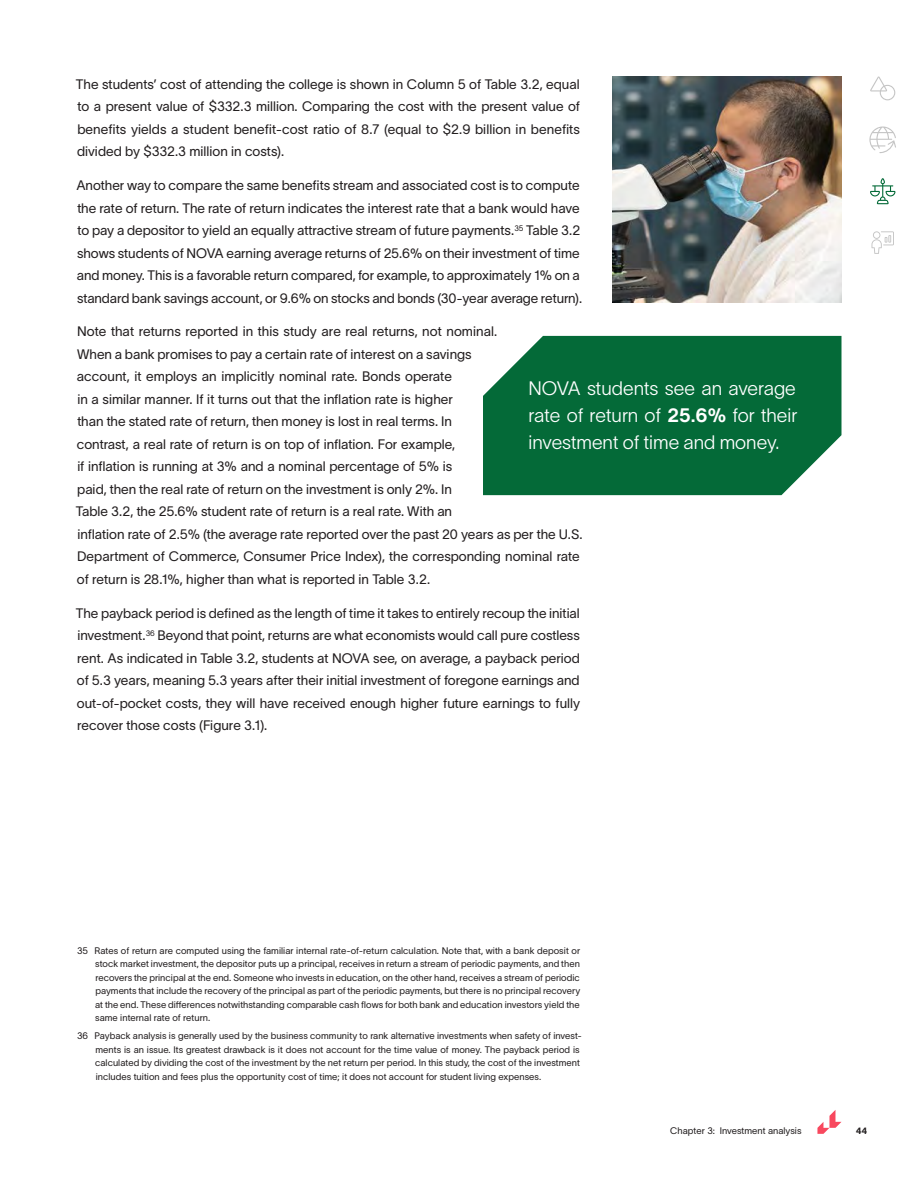
<style>
.page{position:relative;width:918px;height:1188px;background:#fff}
.page>*{position:absolute;margin:0;border:0;box-sizing:border-box;transform-origin:0 0}
.PullQuote_Secondary{font:19.2px/27px "TWK Lausanne 200";color:#fff;text-align:justify}
.t1{font:13.5px/22.5px "TWK Lausanne 300";color:#231f20;text-align:justify}
.Footnote{font:9.3px/13.5px "TWK Lausanne 300";letter-spacing:.005em;color:#231f20;text-align:justify}
.t2{font:9px "TWK Lausanne 800";color:#231f20}
.s1{font-family:"TWK Lausanne 700"}
</style>
<div class="page">
<svg style="left:817px;top:1110px;width:24px;height:24px"></svg>
<svg style="left:870px;top:77px;width:25px;height:23px"></svg>
<svg style="left:869px;top:126px;width:27px;height:27px"></svg>
<svg style="left:870px;top:178px;width:26px;height:26px"></svg>
<svg style="left:872px;top:231px;width:22px;height:23px"></svg>
<div style="left:483px;top:336px;width:359px;height:159px;background:#046a38"></div>
<img style="left:612px;top:77px;width:230px;height:225px">
<p class="t1" style="left:76px;top:72px;width:506px">The students’ cost of attending the college is shown in Column 5 of Table 3.2, equal to a present value of $332.3 million. Comparing the cost with the present value of benefits yields a student benefit-cost ratio of 8.7 (equal to $2.9 billion in benefits divided by $332.3 million in costs).</p>
<p class="t1" style="left:76px;top:173px;width:507px;text-align:left">Another way to compare the same benefits stream and associated cost is to compute the rate of return. The rate of return indicates the interest rate that a bank would have to pay a depositor to yield an equally attractive stream of future payments.<sup>35</sup> Table 3.2 shows students of NOVA earning average returns of 25.6% on their investment of time and money. This is a favorable return compared, for example, to approximately 1% on a standard bank savings account, or 9.6% on stocks and bonds (30-year average return).</p>
<p class="t1" style="left:76px;top:319px;width:508px;text-align:left">Note that returns reported in this study are real returns, not nominal.<br>When a bank promises to pay a certain rate of interest on a savings<br>account, it employs an implicitly nominal rate. Bonds operate<br>in a similar manner. If it turns out that the inflation rate is higher<br>than the stated rate of return, then money is lost in real terms. In<br>contrast, a real rate of return is on top of inflation. For example,<br>if inflation is running at 3% and a nominal percentage of 5% is<br>paid, then the real rate of return on the investment is only 2%. In<br>Table 3.2, the 25.6% student rate of return is a real rate. With an<br>inflation rate of 2.5% (the average rate reported over the past 20 years as per the U.S.<br>Department of Commerce, Consumer Price Index), the corresponding nominal rate of return is 28.1%, higher than what is reported in Table 3.2.</p>
<p class="t1" style="left:76px;top:601px;width:506px">The payback period is defined as the length of time it takes to entirely recoup the initial investment.<sup>36</sup> Beyond that point, returns are what economists would call pure costless rent. As indicated in Table 3.2, students at NOVA see, on average, a payback period of 5.3 years, meaning 5.3 years after their initial investment of foregone earnings and out-of-pocket costs, they will have received enough higher future earnings to fully recover those costs (Figure 3.1).</p>
<p class="PullQuote_Secondary" style="left:528px;top:374px;width:271px">NOVA students see an average rate of return of <span class="s1">25.6%</span> for their investment of time and money.</p>
<p class="Footnote" style="left:95px;top:943px;width:487px;text-indent:-18px">35 Rates of return are computed using the familiar internal rate-of-return calculation. Note that, with a bank deposit or stock market investment, the depositor puts up a principal, receives in return a stream of periodic payments, and then recovers the principal at the end. Someone who invests in education, on the other hand, receives a stream of periodic payments that include the recovery of the principal as part of the periodic payments, but there is no principal recovery at the end. These differences notwithstanding comparable cash flows for both bank and education investors yield the same internal rate of return.</p>
<p class="Footnote" style="left:95px;top:1029px;width:488px;text-align:left;text-indent:-18px">36 Payback analysis is generally used by the business community to rank alternative investments when safety of invest&shy;ments is an issue. Its greatest drawback is it does not account for the time value of money. The payback period is calculated by dividing the cost of the investment by the net return per period. In this study, the cost of the investment includes tuition and fees plus the opportunity cost of time; it does not account for student living expenses.</p>
<p class="Footnote" style="left:670px;top:1123px;width:133px">Chapter 3: Investment analysis</p>
<p class="t2" style="left:856px;top:1124px;width:12px">44</p>
</div>
